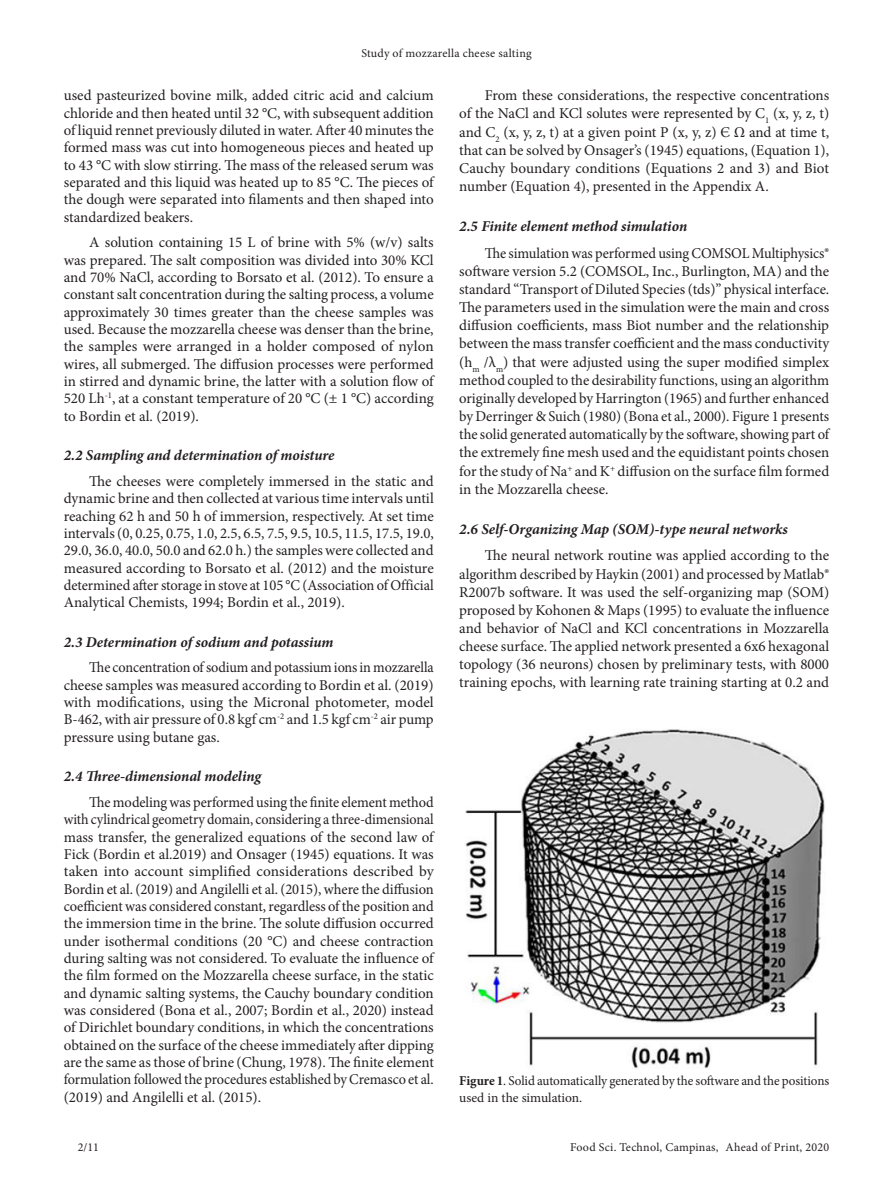
<style>
.page{position:relative;width:893px;height:1191px;background:#fff}
.page>*{position:absolute;margin:0;border:0;box-sizing:border-box;transform-origin:0 0}
.Paragraph{font:15px/17.4px "Minion Pro";color:#231f20;text-align:justify}
.Paragraph-2{font:15px/17.4px "Minion Pro";color:#231f20;text-align:justify;scale:.96 1}
.Paragraph-3{font:15px/17.4px "Minion Pro";color:#231f20;text-align:justify;scale:.95 1}
.Heading2{font:italic 700 15px "Minion Pro";letter-spacing:-.005em;color:#231f20}
.FigureCaption{font:13.5px/16.2px "Minion Pro";letter-spacing:-.005em;color:#231f20}
.t1{font:12px "Minion Pro";letter-spacing:.02em;color:#231f20}
.s1{font-weight:700}
.s2{color:#fff}
</style>
<div class="page">
<img style="left:465px;top:729px;width:360px;height:340px">
<p class="t1" style="left:361px;top:45px;width:172px">Study of mozzarella cheese salting</p>
<p class="Paragraph" style="left:64px;top:87px;width:371px">used pasteurized bovine milk, added citric acid and calcium chloride and then heated until 32 °C, with subsequent addition of liquid rennet previously diluted in water. After 40 minutes the formed mass was cut into homogeneous pieces and heated up to 43 °C with slow stirring. The mass of the released serum was separated and this liquid was heated up to 85 °C. The pieces of the dough were separated into filaments and then shaped into standardized beakers.</p>
<p class="Paragraph" style="left:64px;top:234px;width:371px;text-indent:26px">A solution containing 15 L of brine with 5% (w/v) salts was prepared. The salt composition was divided into 30% KCl and 70% NaCl, according to Borsato et al. (2012). To ensure a constant salt concentration during the salting process, a volume approximately 30 times greater than the cheese samples was used. Because the mozzarella cheese was denser than the brine, the samples were arranged in a holder composed of nylon wires, all submerged. The diffusion processes were performed in stirred and dynamic brine, the latter with a solution flow of 520 Lh<sup>-1</sup>, at a constant temperature of 20 °C (± 1 °C) according to Bordin et al. (2019).</p>
<p class="Heading2" style="left:64px;top:444px;width:272px">2.2 Sampling and determination of moisture</p>
<p class="Paragraph" style="left:64px;top:472px;width:372px;text-indent:26px">The cheeses were completely immersed in the static and dynamic brine and then collected at various time intervals until reaching 62 h and 50 h of immersion, respectively. At set time intervals (0, 0.25, 0.75, 1.0, 2.5, 6.5, 7.5, 9.5, 10.5, 11.5, 17.5, 19.0, 29.0, 36.0, 40.0, 50.0 and 62.0 h.) the samples were collected and measured according to Borsato et al. (2012) and the moisture determined after storage in stove at 105 °C (Association of Official Analytical Chemists, 1994; Bordin et al., 2019).</p>
<p class="Heading2" style="left:64px;top:631px;width:271px">2.3 Determination of sodium and potassium</p>
<p class="Paragraph-3" style="left:64px;top:659px;width:391px;text-indent:26px">The concentration of sodium and potassium ions in mozzarella cheese samples was measured according to Bordin et al. (2019) with modifications, using the Micronal photometer, model B-462, with air pressure of 0.8 kgf cm<sup>-2</sup> and 1.5 kgf cm<sup>-2</sup> air pump pressure using butane gas.</p>
<p class="Heading2" style="left:64px;top:765px;width:199px">2.4 Three-dimensional modeling</p>
<p class="Paragraph-2" style="left:64px;top:793px;width:387px;text-indent:26px">The modeling was performed using the finite element method with cylindrical geometry domain, considering a three-dimensional mass transfer, the generalized equations of the second law of Fick (Bordin et al.2019) and Onsager (1945) equations. It was taken into account simplified considerations described by Bordin et al. (2019) and Angilelli et al. (2015), where the diffusion coefficient was considered constant, regardless of the position and the immersion time in the brine. The solute diffusion occurred under isothermal conditions (20 °C) and cheese contraction during salting was not considered. To evaluate the influence of the film formed on the Mozzarella cheese surface, in the static and dynamic salting systems, the Cauchy boundary condition was considered (Bona et al., 2007; Bordin et al., 2020) instead of Dirichlet boundary conditions, in which the concentrations obtained on the surface of the cheese immediately after dipping are the same as those of brine (Chung, 1978). The finite element formulation followed the procedures established by Cremasco et al. (2019) and Angilelli et al. (2015).</p>
<p class="Paragraph" style="left:459px;top:86px;width:371px;line-height:18.1px;text-indent:26px">From these considerations, the respective concentrations of the NaCl and KCl solutes were represented by C<sub>1</sub> (x, y, z, t) and C<sub>2</sub> (x, y, z, t) at a given point P (x, y, z) Є Ω and at time t, that can be solved by Onsager’s (1945) equations, (Equation 1), Cauchy boundary conditions (Equations 2 and 3) and Biot number (Equation 4), presented in the Appendix A.</p>
<p class="Heading2" style="left:459px;top:216px;width:230px">2.5 Finite element method simulation</p>
<p class="Paragraph-2" style="left:459px;top:244px;width:387px;line-height:18.1px;text-indent:26px">The simulation was performed using COMSOL Multiphysics® software version 5.2 (COMSOL, Inc., Burlington, MA) and the standard “Transport of Diluted Species (tds)” physical interface.<br>The parameters used in the simulation were the main and cross diffusion coefficients, mass Biot number and the relationship between the mass transfer coefficient and the mass conductivity (h<sub>m</sub> /λ<sub>m</sub>) that were adjusted using the super modified simplex method coupled to the desirability functions, using an algorithm originally developed by Harrington (1965) and further enhanced by Derringer &amp; Suich (1980) (Bona et al., 2000). Figure 1 presents the solid generated automatically by the software, showing part of the extremely fine mesh used and the equidistant points chosen for the study of Na<sup>+</sup> and K<sup>+</sup> diffusion on the surface film formed in the Mozzarella cheese.</p>
<p class="Heading2" style="left:459px;top:518px;width:330px">2.6 Self-Organizing Map (SOM)-type neural networks</p>
<p class="Paragraph" style="left:459px;top:546px;width:371px;line-height:18.1px;text-indent:26px">The neural network routine was applied according to the algorithm described by Haykin (2001) and processed by Matlab® R2007b software. It was used the self-organizing map (SOM) proposed by Kohonen &amp; Maps (1995) to evaluate the influence and behavior of NaCl and KCl concentrations in Mozzarella cheese surface. The applied network presented a 6x6 hexagonal topology (36 neurons) chosen by preliminary tests, with 8000 training epochs, with learning rate training starting at 0.2 and</p>
<p class="FigureCaption" style="left:459px;top:1073px;width:371px"><span class="s1">Figure 1</span>. Solid automatically generated by the software and the positions used in the simulation.</p>
<p class="t1" style="left:64px;top:1139px;width:37px"><span class="s2">2</span> 2/11</p>
<p class="t1" style="left:570px;top:1139px;width:261px">Food Sci. Technol, Campinas, Ahead of Print, 2020</p>
</div>
